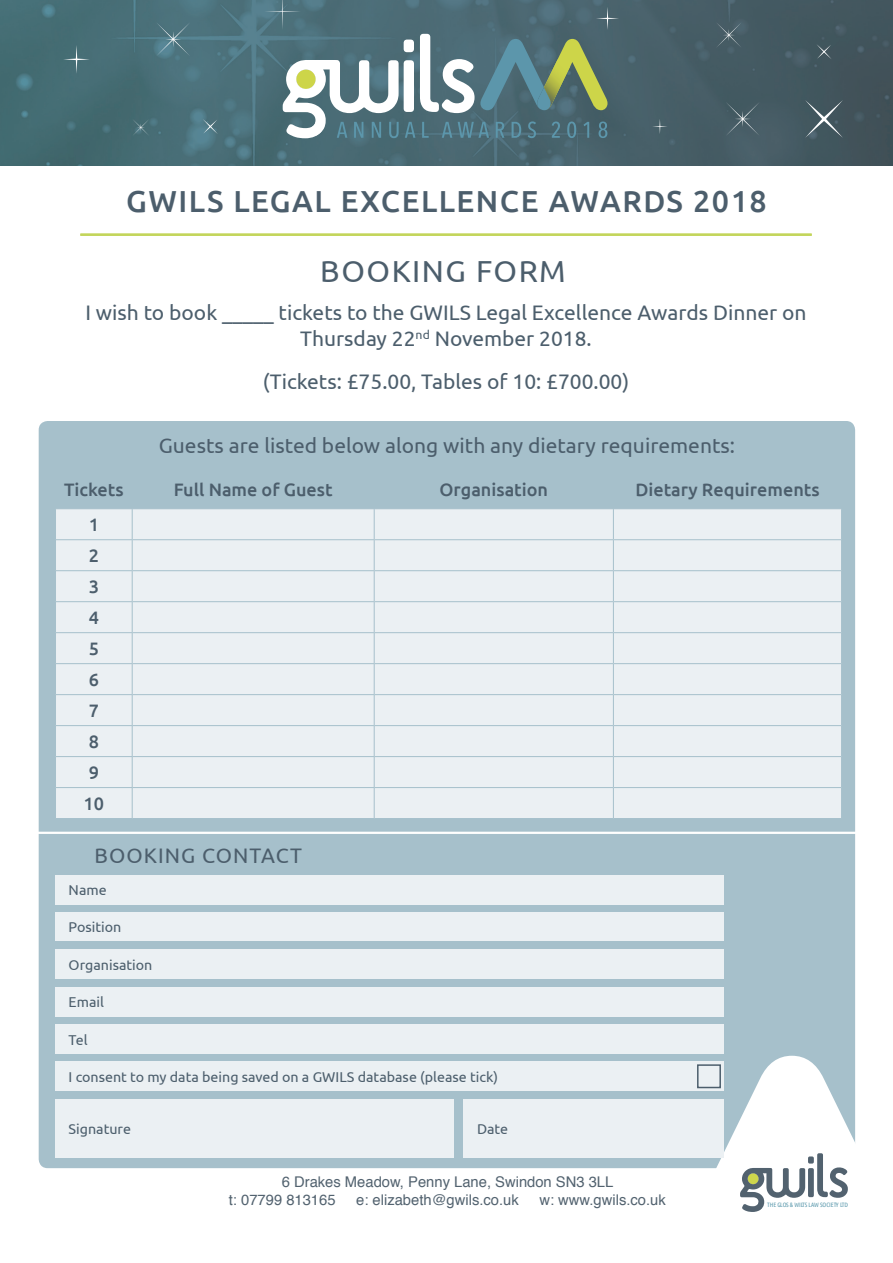
<style>
.page{position:relative;width:893px;height:1263px;background:#fff}
.page>*{position:absolute;margin:0;border:0;box-sizing:border-box;transform-origin:0 0}
.t1{font:500 30.3px "Ubuntu";letter-spacing:.05em;color:#4c5e6c}
.t2{font:30.3px "Ubuntu";letter-spacing:.05em;color:#4c5e6c}
.t3{font:21px/25.2px "Ubuntu";color:#4c5e6c;text-align:center}
.t4{font:21px "Ubuntu";letter-spacing:.05em;color:#4c5e6c}
.t5{font:500 18px/31px "Ubuntu";color:#4c5e6c}
.t6{font:14.7px/18px "Helvetica";color:#52626f}
.t7{font:14.25px "Ubuntu";color:#4c5e6c}
.t8{font:6.3px "Ubuntu Condensed";color:#5b99ad}
</style>
<div class="page">
<img style="left:0;top:0;width:893px;height:166px">
<svg style="left:63px;top:45px;width:27px;height:29px"></svg>
<svg style="left:203px;top:119px;width:15px;height:15px"></svg>
<svg style="left:816px;top:44px;width:16px;height:15px"></svg>
<svg style="left:652px;top:119px;width:16px;height:15px"></svg>
<svg style="left:156px;top:22px;width:34px;height:34px"></svg>
<svg style="left:726px;top:102px;width:34px;height:34px"></svg>
<svg style="left:805px;top:100px;width:38px;height:38px"></svg>
<svg style="left:264px;top:0;width:355px;height:138px;background:#698488"></svg>
<svg style="left:132px;top:119px;width:17px;height:17px"></svg>
<svg style="left:716px;top:22px;width:26px;height:26px"></svg>
<div style="left:39px;top:421px;width:816px;height:747px;background:#a6c0cb;border-radius:9px"></div>
<hr style="left:80px;top:234px;width:732px;height:2px;background:#c3d55b">
<svg style="left:638px;top:1056px;width:218px;height:113px;fill:#fff"></svg>
<svg style="left:740px;top:1153px;width:108px;height:59px"></svg>
<hr style="left:31px;top:832px;width:829px;height:2px;background:#fff">
<div style="left:56px;top:509px;width:785px;height:309px;background:#ebf0f3"></div>
<hr style="left:132px;top:509px;width:1px;height:30px;background:#a6c0cb">
<hr style="left:374px;top:509px;width:1px;height:30px;background:#a6c0cb">
<hr style="left:613px;top:509px;width:1px;height:30px;background:#a6c0cb">
<hr style="left:56px;top:539px;width:76px;height:1px;background:#a6c0cb">
<hr style="left:132px;top:539px;width:242px;height:1px;background:#a6c0cb">
<hr style="left:132px;top:540px;width:1px;height:30px;background:#a6c0cb">
<hr style="left:374px;top:539px;width:239px;height:1px;background:#a6c0cb">
<hr style="left:374px;top:540px;width:1px;height:30px;background:#a6c0cb">
<hr style="left:613px;top:539px;width:228px;height:1px;background:#a6c0cb">
<hr style="left:613px;top:540px;width:1px;height:30px;background:#a6c0cb">
<hr style="left:56px;top:570px;width:76px;height:1px;background:#a6c0cb">
<hr style="left:132px;top:570px;width:242px;height:1px;background:#a6c0cb">
<hr style="left:132px;top:571px;width:1px;height:30px;background:#a6c0cb">
<hr style="left:374px;top:570px;width:239px;height:1px;background:#a6c0cb">
<hr style="left:374px;top:571px;width:1px;height:30px;background:#a6c0cb">
<hr style="left:613px;top:570px;width:228px;height:1px;background:#a6c0cb">
<hr style="left:613px;top:571px;width:1px;height:30px;background:#a6c0cb">
<hr style="left:56px;top:601px;width:76px;height:1px;background:#a6c0cb">
<hr style="left:132px;top:601px;width:242px;height:1px;background:#a6c0cb">
<hr style="left:132px;top:602px;width:1px;height:30px;background:#a6c0cb">
<hr style="left:374px;top:601px;width:239px;height:1px;background:#a6c0cb">
<hr style="left:374px;top:602px;width:1px;height:30px;background:#a6c0cb">
<hr style="left:613px;top:601px;width:228px;height:1px;background:#a6c0cb">
<hr style="left:613px;top:602px;width:1px;height:30px;background:#a6c0cb">
<hr style="left:56px;top:632px;width:76px;height:1px;background:#a6c0cb">
<hr style="left:132px;top:632px;width:242px;height:1px;background:#a6c0cb">
<hr style="left:132px;top:633px;width:1px;height:30px;background:#a6c0cb">
<hr style="left:374px;top:632px;width:239px;height:1px;background:#a6c0cb">
<hr style="left:374px;top:633px;width:1px;height:30px;background:#a6c0cb">
<hr style="left:613px;top:632px;width:228px;height:1px;background:#a6c0cb">
<hr style="left:613px;top:633px;width:1px;height:30px;background:#a6c0cb">
<hr style="left:56px;top:663px;width:76px;height:1px;background:#a6c0cb">
<hr style="left:132px;top:663px;width:242px;height:1px;background:#a6c0cb">
<hr style="left:132px;top:664px;width:1px;height:30px;background:#a6c0cb">
<hr style="left:374px;top:663px;width:239px;height:1px;background:#a6c0cb">
<hr style="left:374px;top:664px;width:1px;height:30px;background:#a6c0cb">
<hr style="left:613px;top:663px;width:228px;height:1px;background:#a6c0cb">
<hr style="left:613px;top:664px;width:1px;height:30px;background:#a6c0cb">
<hr style="left:56px;top:694px;width:76px;height:1px;background:#a6c0cb">
<hr style="left:132px;top:694px;width:242px;height:1px;background:#a6c0cb">
<hr style="left:132px;top:695px;width:1px;height:30px;background:#a6c0cb">
<hr style="left:374px;top:694px;width:239px;height:1px;background:#a6c0cb">
<hr style="left:374px;top:695px;width:1px;height:30px;background:#a6c0cb">
<hr style="left:613px;top:694px;width:228px;height:1px;background:#a6c0cb">
<hr style="left:613px;top:695px;width:1px;height:30px;background:#a6c0cb">
<hr style="left:56px;top:725px;width:76px;height:1px;background:#a6c0cb">
<hr style="left:132px;top:725px;width:242px;height:1px;background:#a6c0cb">
<hr style="left:132px;top:726px;width:1px;height:30px;background:#a6c0cb">
<hr style="left:374px;top:725px;width:239px;height:1px;background:#a6c0cb">
<hr style="left:374px;top:726px;width:1px;height:30px;background:#a6c0cb">
<hr style="left:613px;top:725px;width:228px;height:1px;background:#a6c0cb">
<hr style="left:613px;top:726px;width:1px;height:30px;background:#a6c0cb">
<hr style="left:56px;top:756px;width:76px;height:1px;background:#a6c0cb">
<hr style="left:132px;top:756px;width:242px;height:1px;background:#a6c0cb">
<hr style="left:132px;top:757px;width:1px;height:30px;background:#a6c0cb">
<hr style="left:374px;top:756px;width:239px;height:1px;background:#a6c0cb">
<hr style="left:374px;top:757px;width:1px;height:30px;background:#a6c0cb">
<hr style="left:613px;top:756px;width:228px;height:1px;background:#a6c0cb">
<hr style="left:613px;top:757px;width:1px;height:30px;background:#a6c0cb">
<hr style="left:56px;top:787px;width:76px;height:1px;background:#a6c0cb">
<hr style="left:132px;top:787px;width:242px;height:1px;background:#a6c0cb">
<hr style="left:132px;top:788px;width:1px;height:30px;background:#a6c0cb">
<hr style="left:374px;top:787px;width:239px;height:1px;background:#a6c0cb">
<hr style="left:374px;top:788px;width:1px;height:30px;background:#a6c0cb">
<hr style="left:613px;top:787px;width:228px;height:1px;background:#a6c0cb">
<hr style="left:613px;top:788px;width:1px;height:30px;background:#a6c0cb">
<div style="left:55px;top:875px;width:669px;height:30px;background:#ebf0f3"></div>
<div style="left:55px;top:912px;width:669px;height:29px;background:#ebf0f3"></div>
<div style="left:55px;top:949px;width:669px;height:30px;background:#ebf0f3"></div>
<div style="left:55px;top:987px;width:669px;height:29px;background:#ebf0f3"></div>
<div style="left:55px;top:1024px;width:669px;height:30px;background:#ebf0f3"></div>
<div style="left:55px;top:1061px;width:669px;height:30px;background:#ebf0f3"></div>
<div style="left:55px;top:1099px;width:398px;height:58px;background:#ebf0f3"></div>
<div style="left:464px;top:1099px;width:260px;height:58px;background:#ebf0f3"></div>
<div style="left:697px;top:1064px;width:24px;height:24px;border:2px solid #4c5e6c"></div>
<h1 class="t1" style="left:126px;top:182px;width:642px">GWILS LEGAL EXCELLENCE AWARDS 2018</h1>
<h1 class="t2" style="left:320px;top:253px;width:247px">BOOKING FORM</h1>
<p class="t3" style="left:85px;top:300px;width:723px">I wish to book _____ tickets to the GWILS Legal Excellence Awards Dinner on<br>Thursday 22<sup>nd</sup> November 2018.</p>
<p class="t3" style="left:263px;top:368px;width:368px">(Tickets: £75.00, Tables of 10: £700.00)</p>
<p class="t3" style="left:159px;top:433px;width:578px">Guests are listed below along with any dietary requirements:</p>
<p class="t5" style="left:64px;top:473px;width:61px">Tickets</p>
<p class="t5" style="left:174px;top:473px;width:160px">Full Name of Guest</p>
<p class="t5" style="left:439px;top:473px;width:110px">Organisation</p>
<p class="t5" style="left:635px;top:473px;width:186px">Dietary Requirements</p>
<p class="t5" style="left:84px;top:509px;width:22px">1<br>2<br>3<br>4<br>5<br>6<br>7<br>8<br>9<br>10</p>
<p class="t4" style="left:95px;top:842px;width:209px">BOOKING CONTACT</p>
<p class="t7" style="left:69px;top:882px;width:40px">Name</p>
<p class="t7" style="left:69px;top:918px;width:54px">Position</p>
<p class="t7" style="left:69px;top:956px;width:85px">Organisation</p>
<p class="t7" style="left:69px;top:993px;width:37px">Email</p>
<p class="t7" style="left:69px;top:1031px;width:21px">Tel</p>
<p class="t7" style="left:69px;top:1068px;width:431px">I consent to my data being saved on a GWILS database (please tick)</p>
<p class="t7" style="left:69px;top:1120px;width:64px">Signature</p>
<p class="t7" style="left:477px;top:1120px;width:32px">Date</p>
<p class="t6" style="left:229px;top:1173px;width:386px;text-indent:53px">6 Drakes Meadow, Penny Lane, Swindon SN3 3LL t: 07799 813165</p>
<p class="t6" style="left:356px;top:1191px;width:164px">e: elizabeth@gwils.co.uk</p>
<p class="t6" style="left:539px;top:1191px;width:128px">w: www.gwils.co.uk</p>
<p class="t8" style="left:767px;top:1201px;width:83px">THE GLOS &amp; WILTS LAW SOCIETY LTD</p>
</div>
